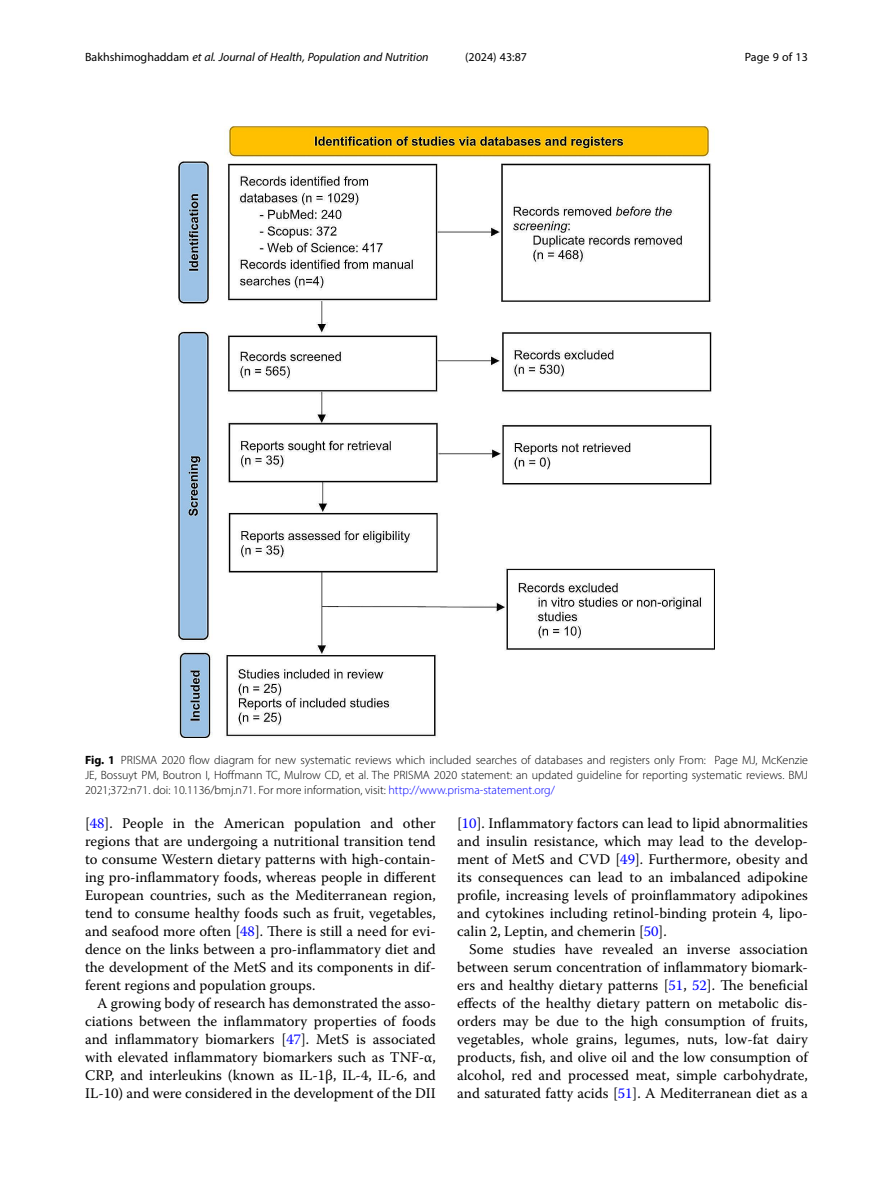
<style>
.page{position:relative;width:893px;height:1191px;background:#fff}
.page>*{position:absolute;margin:0;border:0;box-sizing:border-box;transform-origin:0 0}
.Body_Text_Indent{font:14.7px/18px "Warnock Pro";color:#000;text-align:justify}
.Figure_Caption{font:300 12px/15px "Myriad Pro";color:#000;text-align:justify}
.t1{font:italic 12px "Myriad Pro";color:#000}
.t2{font:12px "Myriad Pro";color:#000}
.s1{font-style:normal}
.s2{font-weight:700}
.s3{color:#00f}
</style>
<div class="page">
<img style="left:178px;top:126px;width:536px;height:611px">
<p class="t1" style="left:85px;top:50px;width:345px"><span class="s1">Bakhshimoghaddam</span> et al. Journal of Health, Population and Nutrition</p>
<p class="t2" style="left:465px;top:50px;width:63px">(2024) 43:87</p>
<p class="t2" style="left:745px;top:50px;width:65px">Page 9 of 13</p>
<p class="Figure_Caption" style="left:85px;top:752px;width:724px"><span class="s2">Fig. 1</span> PRISMA 2020 flow diagram for new systematic reviews which included searches of databases and registers only From: Page MJ, McKenzie JE, Bossuyt PM, Boutron I, Hoffmann TC, Mulrow CD, et al. The PRISMA 2020 statement: an updated guideline for reporting systematic reviews. BMJ 2021;372:n71. doi: 10.1136/bmj.n71. For more information, visit: <span class="s3">http://www.prisma-statement.org/</span></p>
<p class="Body_Text_Indent" style="left:85px;top:814px;width:352px">[<span class="s3">48</span>]. People in the American population and other regions that are undergoing a nutritional transition tend to consume Western dietary patterns with high-contain&shy;ing pro-inflammatory foods, whereas people in different European countries, such as the Mediterranean region, tend to consume healthy foods such as fruit, vegetables, and seafood more often [<span class="s3">48</span>]. There is still a need for evi&shy;dence on the links between a pro-inflammatory diet and the development of the MetS and its components in dif&shy;ferent regions and population groups.</p>
<p class="Body_Text_Indent" style="left:85px;top:994px;width:352px;text-indent:12px">A growing body of research has demonstrated the asso&shy;ciations between the inflammatory properties of foods and inflammatory biomarkers [<span class="s3">47</span>]. MetS is associated with elevated inflammatory biomarkers such as TNF-α, CRP, and interleukins (known as IL-1β, IL-4, IL-6, and IL-10) and were considered in the development of the DII</p>
<p class="Body_Text_Indent" style="left:457px;top:814px;width:352px">[<span class="s3">10</span>]. Inflammatory factors can lead to lipid abnormalities and insulin resistance, which may lead to the develop&shy;ment of MetS and CVD [<span class="s3">49</span>]. Furthermore, obesity and its consequences can lead to an imbalanced adipokine profile, increasing levels of proinflammatory adipokines and cytokines including retinol-binding protein 4, lipo&shy;calin 2, Leptin, and chemerin [<span class="s3">50</span>].</p>
<p class="Body_Text_Indent" style="left:457px;top:940px;width:352px;text-indent:12px">Some studies have revealed an inverse association between serum concentration of inflammatory biomark&shy;ers and healthy dietary patterns [<span class="s3">51</span>, <span class="s3">52</span>]. The beneficial effects of the healthy dietary pattern on metabolic dis&shy;orders may be due to the high consumption of fruits, vegetables, whole grains, legumes, nuts, low-fat dairy products, fish, and olive oil and the low consumption of alcohol, red and processed meat, simple carbohydrate, and saturated fatty acids [<span class="s3">51</span>]. A Mediterranean diet as a</p>
</div>
